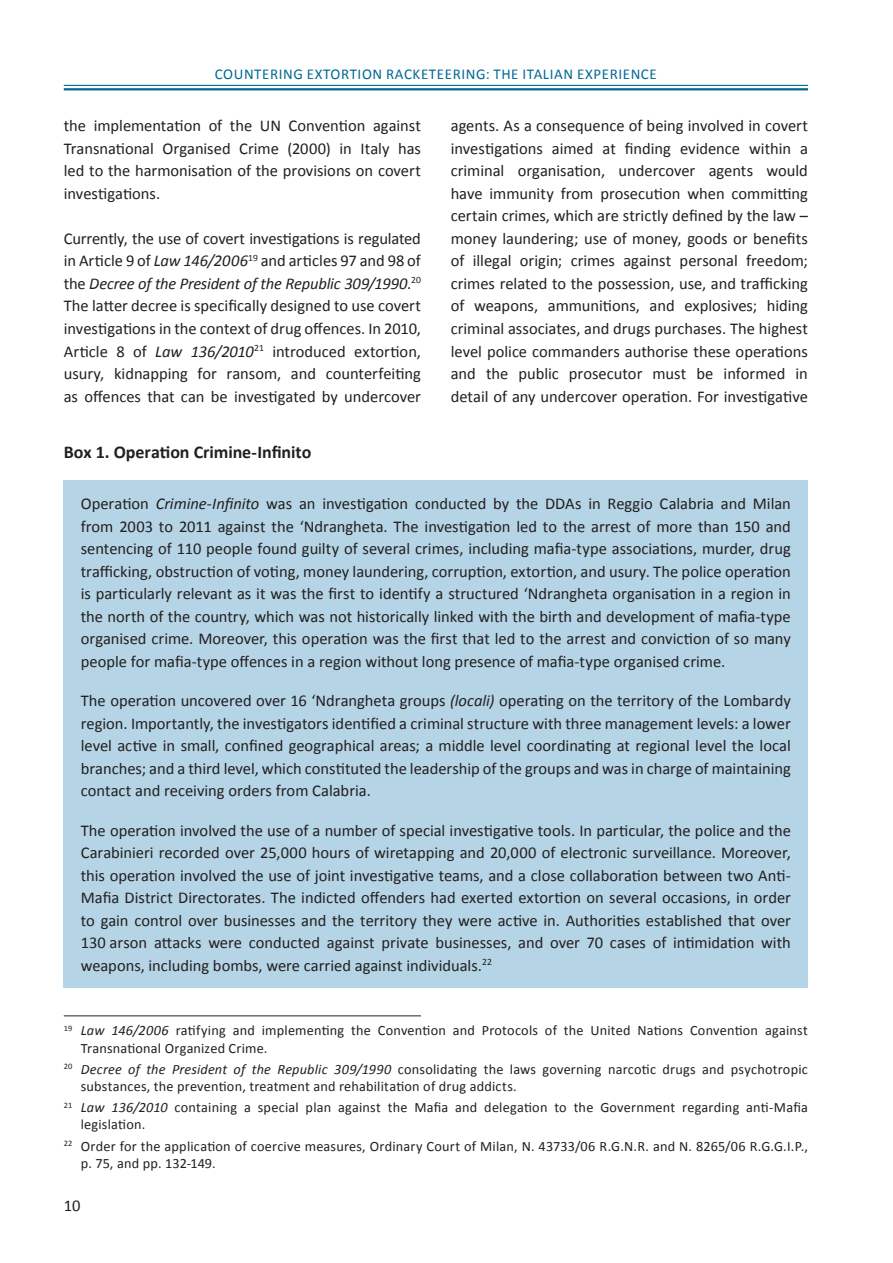
<style>
.page{position:relative;width:893px;height:1263px;background:#fff}
.page>*{position:absolute;margin:0;border:0;box-sizing:border-box;transform-origin:0 0}
.t1{font:700 18px "Calibri";letter-spacing:-.005em;color:#231f20}
.t2{font:16.5px/22.5px "Calibri";letter-spacing:-.005em;color:#231f20;text-align:justify}
.t3{font:15px "Calibri";letter-spacing:.04em;color:#006893}
.t4{font:14.25px/17.1px "Calibri";letter-spacing:.015em;color:#231f20}
.s1{font-style:italic}
</style>
<div class="page">
<hr style="left:64px;top:85px;width:744px;height:1px;background:#006893">
<hr style="left:64px;top:88px;width:744px;height:2px;background:#006893">
<hr style="left:64px;top:1015px;width:357px;height:1px;background:#231f20">
<div style="left:64px;top:480px;width:744px;height:508px;background:#b5d4e5"></div>
<p class="t3" style="left:215px;top:65px;width:29px">counte</p>
<p class="t3" style="left:270px;top:65px;width:160px">ring extortion racketee</p>
<p class="t3" style="left:453px;top:65px;width:206px">ring: THE ITALIAN EXPERIENCE</p>
<p class="t2" style="left:64px;top:115px;width:359px">the implementation of the UN Convention against Transnational Organised Crime (2000) in Italy has led to the harmonisation of the provisions on covert investigations.</p>
<p class="t2" style="left:64px;top:227px;width:359px">Currently, the use of covert investigations is regulated in Article 9 of <span class="s1">Law 146/2006</span><sup>19</sup> and articles 97 and 98 of the <span class="s1">Decree of the President of the Republic 309/1990</span>.<sup>20<br></sup>The latter decree is specifically designed to use covert investigations in the context of drug offences. In 2010, Article 8 of <span class="s1">Law 136/2010</span><sup>21</sup> introduced extortion, usury, kidnapping for ransom, and counterfeiting as offences that can be investigated by undercover</p>
<p class="t2" style="left:451px;top:115px;width:359px">agents. As a consequence of being involved in covert investigations aimed at finding evidence within a criminal organisation, undercover agents would have immunity from prosecution when committing certain crimes, which are strictly defined by the law – money laundering; use of money, goods or benefits of illegal origin; crimes against personal freedom; crimes related to the possession, use, and trafficking of weapons, ammunitions, and explosives; hiding criminal associates, and drugs purchases. The highest level police commanders authorise these operations and the public prosecutor must be informed in detail of any undercover operation. For investigative</p>
<p class="t1" style="left:64px;top:441px;width:249px">Box 1. Operation Crimine-Infinito</p>
<p class="t2" style="left:81px;top:492px;width:712px">Operation <span class="s1">Crimine-Infinito</span> was an investigation conducted by the DDAs in Reggio Calabria and Milan from 2003 to 2011 against the ‘Ndrangheta. The investigation led to the arrest of more than 150 and sentencing of 110 people found guilty of several crimes, including mafia-type associations, murder, drug trafficking, obstruction of voting, money laundering, corruption, extortion, and usury. The police operation is particularly relevant as it was the first to identify a structured ‘Ndrangheta organisation in a region in the north of the country, which was not historically linked with the birth and development of mafia-type organised crime. Moreover, this operation was the first that led to the arrest and conviction of so many people for mafia-type offences in a region without long presence of mafia-type organised crime.</p>
<p class="t2" style="left:81px;top:689px;width:712px">The operation uncovered over 16 ‘Ndrangheta groups <span class="s1">(locali)</span> operating on the territory of the Lombardy region. Importantly, the investigators identified a criminal structure with three management levels: a lower level active in small, confined geographical areas; a middle level coordinating at regional level the local branches; and a third level, which constituted the leadership of the groups and was in charge of maintaining contact and receiving orders from Calabria.</p>
<p class="t2" style="left:81px;top:819px;width:712px">The operation involved the use of a number of special investigative tools. In particular, the police and the Carabinieri recorded over 25,000 hours of wiretapping and 20,000 of electronic surveillance. Moreover, this operation involved the use of joint investigative teams, and a close collaboration between two Anti-Mafia District Directorates. The indicted offenders had exerted extortion on several occasions, in order to gain control over businesses and the territory they were active in. Authorities established that over 130 arson attacks were conducted against private businesses, and over 70 cases of intimidation with weapons, including bombs, were carried against individuals.<sup>22</sup></p>
<p class="t4" style="left:81px;top:1022px;width:728px;text-indent:-17px"><sup>19</sup> <span class="s1">Law 146/2006</span> ratifying and implementing the Convention and Protocols of the United Nations Convention against<br>Transnational Organized Crime.</p>
<p class="t4" style="left:81px;top:1061px;width:729px;text-indent:-17px"><sup>20</sup> <span class="s1">Decree of the President of the Republic 309/1990</span> consolidating the laws governing narcotic drugs and psychotropic substances, the prevention, treatment and rehabilitation of drug addicts.</p>
<p class="t4" style="left:81px;top:1099px;width:729px;text-indent:-17px"><sup>21</sup> <span class="s1">Law 136/2010</span> containing a special plan against the Mafia and delegation to the Government regarding anti-Mafia legislation.</p>
<p class="t4" style="left:81px;top:1137px;width:729px;text-indent:-17px"><sup>22</sup> Order for the application of coercive measures, Ordinary Court of Milan, N. 43733/06 R.G.N.R. and N. 8265/06 R.G.G.I.P., p. 75, and pp. 132-149.</p>
<p class="t2" style="left:64px;top:1194px;width:18px">10</p>
</div>
